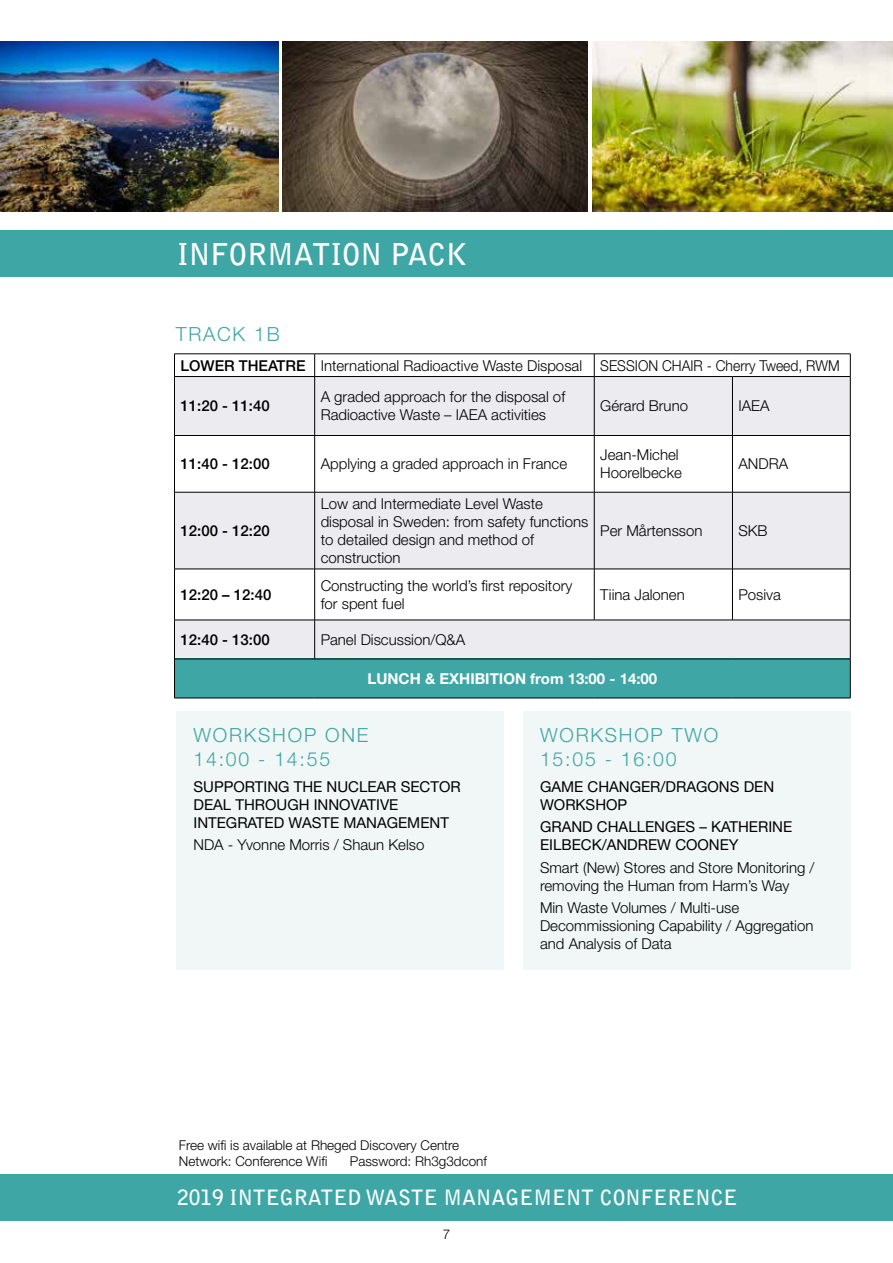
<style>
.page{position:relative;width:893px;height:1263px;background:#fff}
.page>*{position:absolute;margin:0;border:0;box-sizing:border-box;transform-origin:0 0}
.t1{font:700 30px "Bell Gothic Std";color:#fff}
.t2{font:700 21px "Bell Gothic Std";color:#fff}
.t3{font:300 19.5px/23.4px "Helvetica Neue LT Std";letter-spacing:.09em;color:#3ea7a5}
.t4{font:300 15px/18px "Helvetica Neue LT Std";color:#000}
.t5{font:15px/18px "Helvetica Neue LT Std";color:#000}
.t6{font:500 15px "Helvetica Neue LT Std";color:#000}
.t7{font:700 15px "Helvetica Neue LT Std";color:#fff}
.t8{font:300 13.5px/16.2px "Helvetica Neue LT Std";color:#000}
.s1{font-weight:500}
</style>
<div class="page">
<div style="left:0;top:1174px;width:893px;height:46px;background:#3ea7a5"></div>
<img style="left:283px;top:42px;width:305px;height:169px">
<img style="left:592px;top:42px;width:301px;height:169px">
<div style="left:0;top:230px;width:893px;height:47px;background:#3ea7a5"></div>
<img style="left:0;top:42px;width:279px;height:169px">
<div style="left:176px;top:711px;width:328px;height:258px;background:#f1f6f6"></div>
<div style="left:523px;top:711px;width:327px;height:258px;background:#f1f6f6"></div>
<svg style="left:175px;top:377px;width:675px;height:282px;fill:#ebebf0"></svg>
<div style="left:174px;top:659px;width:676px;height:39px;background:#3ea7a5"></div>
<svg style="left:314px;top:355px;width:1px;height:21px"></svg>
<svg style="left:594px;top:355px;width:1px;height:21px"></svg>
<hr style="left:314px;top:377px;width:1px;height:58px;background:#000">
<hr style="left:594px;top:377px;width:1px;height:58px;background:#000">
<hr style="left:732px;top:377px;width:1px;height:58px;background:#000">
<hr style="left:314px;top:436px;width:1px;height:56px;background:#000">
<hr style="left:594px;top:436px;width:1px;height:56px;background:#000">
<hr style="left:732px;top:436px;width:1px;height:56px;background:#000">
<hr style="left:314px;top:492px;width:1px;height:77px;background:#000">
<hr style="left:594px;top:492px;width:1px;height:77px;background:#000">
<hr style="left:732px;top:492px;width:1px;height:77px;background:#000">
<hr style="left:314px;top:569px;width:1px;height:51px;background:#000">
<hr style="left:594px;top:569px;width:1px;height:51px;background:#000">
<hr style="left:732px;top:569px;width:1px;height:51px;background:#000">
<hr style="left:314px;top:620px;width:1px;height:39px;background:#000">
<svg style="left:174px;top:355px;width:1px;height:21px"></svg>
<svg style="left:850px;top:354px;width:1px;height:22px"></svg>
<hr style="left:174px;top:377px;width:1px;height:58px;background:#000">
<hr style="left:850px;top:377px;width:1px;height:58px;background:#000">
<hr style="left:174px;top:436px;width:1px;height:56px;background:#000">
<hr style="left:850px;top:436px;width:1px;height:56px;background:#000">
<hr style="left:174px;top:492px;width:1px;height:77px;background:#000">
<hr style="left:850px;top:492px;width:1px;height:77px;background:#000">
<hr style="left:174px;top:569px;width:1px;height:51px;background:#000">
<hr style="left:850px;top:569px;width:1px;height:51px;background:#000">
<hr style="left:174px;top:620px;width:1px;height:39px;background:#000">
<hr style="left:850px;top:620px;width:1px;height:39px;background:#000">
<hr style="left:174px;top:659px;width:1px;height:39px;background:#000">
<hr style="left:850px;top:659px;width:1px;height:39px;background:#000">
<hr style="left:174px;top:354px;width:141px;height:1px;background:#000">
<hr style="left:315px;top:354px;width:279px;height:1px;background:#000">
<hr style="left:594px;top:354px;width:138px;height:1px;background:#000">
<hr style="left:732px;top:354px;width:118px;height:1px;background:#000">
<hr style="left:174px;top:376px;width:141px;height:1px;background:#000">
<hr style="left:315px;top:376px;width:279px;height:1px;background:#000">
<hr style="left:594px;top:376px;width:138px;height:1px;background:#000">
<hr style="left:732px;top:376px;width:118px;height:1px;background:#000">
<hr style="left:174px;top:435px;width:141px;height:1px;background:#000">
<hr style="left:315px;top:435px;width:279px;height:1px;background:#000">
<hr style="left:594px;top:435px;width:138px;height:1px;background:#000">
<hr style="left:732px;top:435px;width:118px;height:1px;background:#000">
<hr style="left:174px;top:492px;width:141px;height:1px;background:#000">
<hr style="left:315px;top:492px;width:279px;height:1px;background:#000">
<hr style="left:594px;top:492px;width:138px;height:1px;background:#000">
<hr style="left:732px;top:492px;width:118px;height:1px;background:#000">
<hr style="left:174px;top:569px;width:141px;height:1px;background:#000">
<hr style="left:315px;top:569px;width:279px;height:1px;background:#000">
<hr style="left:594px;top:569px;width:138px;height:1px;background:#000">
<hr style="left:732px;top:569px;width:118px;height:1px;background:#000">
<hr style="left:174px;top:620px;width:141px;height:1px;background:#000">
<hr style="left:315px;top:620px;width:279px;height:1px;background:#000">
<hr style="left:594px;top:620px;width:138px;height:1px;background:#000">
<hr style="left:732px;top:620px;width:118px;height:1px;background:#000">
<hr style="left:174px;top:659px;width:141px;height:1px;background:#000">
<hr style="left:315px;top:659px;width:279px;height:1px;background:#000">
<hr style="left:594px;top:659px;width:138px;height:1px;background:#000">
<hr style="left:732px;top:659px;width:118px;height:1px;background:#000">
<hr style="left:174px;top:698px;width:141px;height:1px;background:#000">
<hr style="left:315px;top:698px;width:279px;height:1px;background:#000">
<hr style="left:594px;top:698px;width:138px;height:1px;background:#000">
<hr style="left:732px;top:698px;width:118px;height:1px;background:#000">
<h1 class="t1" style="left:177px;top:236px;width:291px">INFORMATION PACK</h1>
<h3 class="t3" style="left:176px;top:322px;width:106px">TRACK 1B</h3>
<p class="t4" style="left:180px;top:356px;width:661px"><span class="s1">LOWER THEATRE</span> International Radioactive Waste Disposal SESSION CHAIR - Cherry Tweed, RWM</p>
<p class="t6" style="left:180px;top:397px;width:91px">11:20 - 11:40</p>
<p class="t4" style="left:321px;top:388px;width:246px">A graded approach for the disposal of<br>Radioactive Waste – IAEA activities</p>
<p class="t4" style="left:600px;top:397px;width:89px">Gérard Bruno</p>
<p class="t4" style="left:738px;top:397px;width:33px">IAEA</p>
<p class="t6" style="left:180px;top:455px;width:91px">11:40 - 12:00</p>
<p class="t4" style="left:321px;top:455px;width:248px">Applying a graded approach in France</p>
<p class="t4" style="left:600px;top:446px;width:83px">Jean-Michel<br>Hoorelbecke</p>
<p class="t4" style="left:738px;top:455px;width:51px">ANDRA</p>
<p class="t6" style="left:180px;top:522px;width:91px">12:00 - 12:20</p>
<p class="t4" style="left:321px;top:494px;width:269px">Low and Intermediate Level Waste disposal in Sweden: from safety functions to detailed design and method of construction</p>
<p class="t4" style="left:600px;top:521px;width:104px">Per Mårtensson</p>
<p class="t4" style="left:738px;top:521px;width:31px">SKB</p>
<p class="t6" style="left:180px;top:585px;width:92px">12:20 – 12:40</p>
<p class="t4" style="left:321px;top:576px;width:253px">Constructing the world’s first repository for spent fuel</p>
<p class="t4" style="left:600px;top:585px;width:86px">Tiina Jalonen</p>
<p class="t4" style="left:738px;top:585px;width:44px">Posiva</p>
<p class="t6" style="left:180px;top:630px;width:91px">12:40 - 13:00</p>
<p class="t4" style="left:321px;top:630px;width:146px">Panel Discussion/Q&amp;A</p>
<p class="t7" style="left:367px;top:669px;width:291px">LUNCH &amp; EXHIBITION from 13:00 - 14:00</p>
<h3 class="t3" style="left:193px;top:723px;width:176px">WORKSHOP ONE<br>14:00 - 14:55</h3>
<p class="t5" style="left:193px;top:777px;width:269px">SUPPORTING THE NUCLEAR SECTOR<br>DEAL THROUGH INNOVATIVE<br>INTEGRATED WASTE MANAGEMENT</p>
<p class="t4" style="left:193px;top:836px;width:232px">NDA - Yvonne Morris / Shaun Kelso</p>
<h3 class="t3" style="left:540px;top:723px;width:180px">WORKSHOP TWO<br>15:05 - 16:00</h3>
<p class="t5" style="left:540px;top:777px;width:236px">GAME CHANGER/DRAGONS DEN<br>WORKSHOP</p>
<p class="t5" style="left:540px;top:818px;width:254px">GRAND CHALLENGES – KATHERINE<br>EILBECK/ANDREW COONEY</p>
<p class="t4" style="left:540px;top:858px;width:276px">Smart (New) Stores and Store Monitoring / removing the Human from Harm’s Way</p>
<p class="t4" style="left:540px;top:898px;width:275px">Min Waste Volumes / Multi-use<br>Decommissioning Capability / Aggregation and Analysis of Data</p>
<p class="t8" style="left:179px;top:1136px;width:282px">Free wifi is available at Rheged Discovery Centre<br>Network: Conference Wifi</p>
<p class="t8" style="left:350px;top:1153px;width:139px">Password: Rh3g3dconf</p>
<h2 class="t2" style="left:177px;top:1184px;width:562px">2019 INTEGRATED WASTE MANAGEMENT CONFERENCE</h2>
<p class="t8" style="left:443px;top:1225px;width:9px">7</p>
</div>
